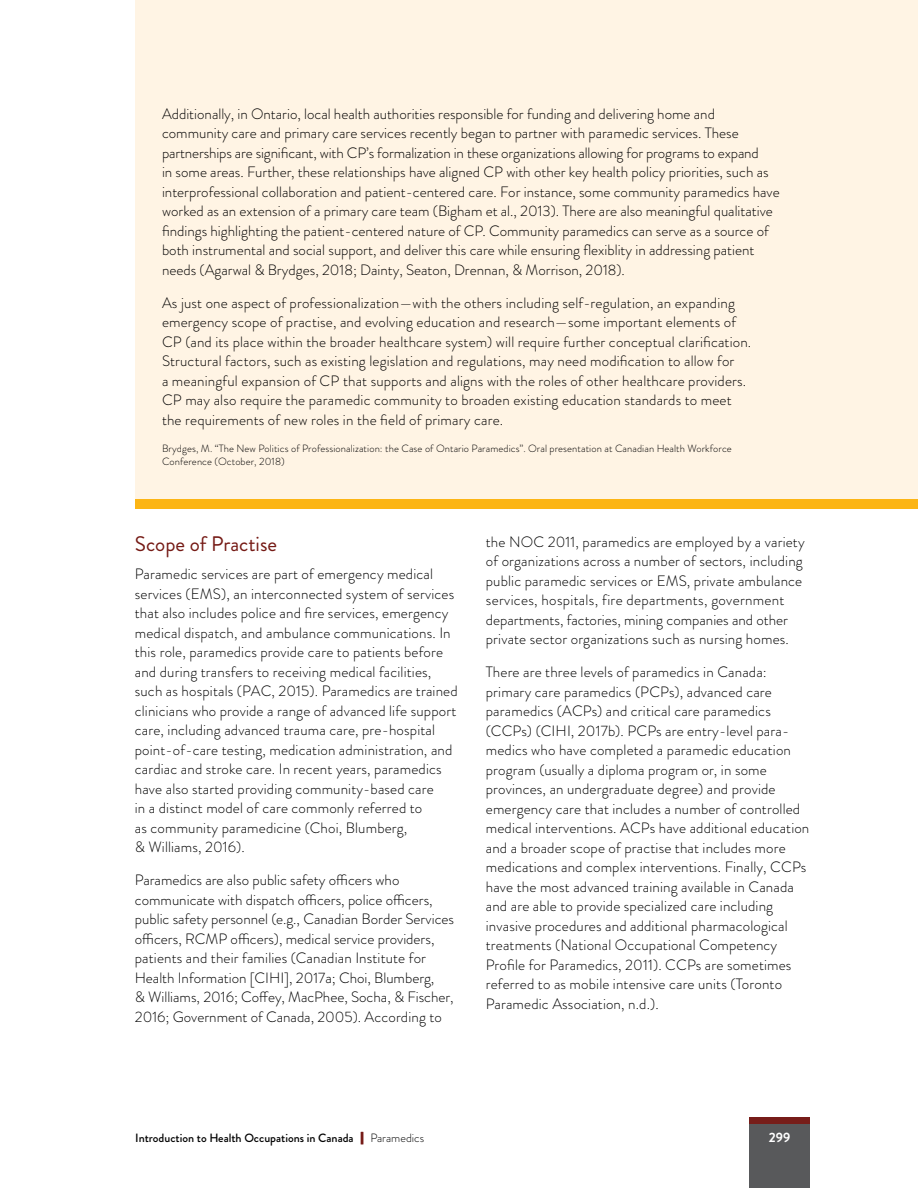
<style>
.page{position:relative;width:918px;height:1188px;background:#fff}
.page>*{position:absolute;margin:0;border:0;box-sizing:border-box;transform-origin:0 0}
.t1{font:21px "Brandon Grotesque";color:#751a15}
.t2{font:300 15px/19.5px "Brandon Grotesque";letter-spacing:.01em;color:#000}
.t3{font:700 13.5px "Brandon Grotesque";color:#fff}
.t4{font:500 12px "Brandon Grotesque";color:#000}
.t5{font:300 10.5px/13.5px "Brandon Grotesque";letter-spacing:.01em;color:#000}
.s1{color:#771d19}
.s2{font-weight:300}
</style>
<div class="page">
<div style="left:749px;top:1117px;width:61px;height:7px;background:#771d19"></div>
<div style="left:135px;top:0;width:783px;height:500px;background:#fff4e4"></div>
<div style="left:135px;top:500px;width:783px;height:9px;background:#fcb515"></div>
<div style="left:749px;top:1124px;width:61px;height:64px;background:#58595b"></div>
<p class="t2" style="left:162px;top:104px;width:619px">Additionally, in Ontario, local health authorities responsible for funding and delivering home and community care and primary care services recently began to partner with paramedic services. These partnerships are significant, with CP’s formalization in these organizations allowing for programs to expand<br>in some areas. Further, these relationships have aligned CP with other key health policy priorities, such as interprofessional collaboration and patient-centered care. For instance, some community paramedics have worked as an extension of a primary care team (Bigham et al., 2013). There are also meaningful qualitative findings highlighting the patient-centered nature of CP. Community paramedics can serve as a source of both instrumental and social support, and deliver this care while ensuring flexiblity in addressing patient needs (Agarwal &amp; Brydges, 2018; Dainty, Seaton, Drennan, &amp; Morrison, 2018).</p>
<p class="t2" style="left:162px;top:293px;width:591px">As just one aspect of professionalization—with the others including self-regulation, an expanding emergency scope of practise, and evolving education and research—some important elements of<br>CP (and its place within the broader healthcare system) will require further conceptual clarification.</p>
<p class="t2" style="left:162px;top:351px;width:586px">Structural factors, such as existing legislation and regulations, may need modification to allow for<br>a meaningful expansion of CP that supports and aligns with the roles of other healthcare providers.</p>
<p class="t2" style="left:162px;top:390px;width:571px">CP may also require the paramedic community to broaden existing education standards to meet the requirements of new roles in the field of primary care.</p>
<p class="t5" style="left:162px;top:441px;width:571px">Brydges, M. “The New Politics of Professionalization: the Case of Ontario Paramedics”. Oral presentation at Canadian Health Workforce<br>Conference (October, 2018)</p>
<h3 class="t1" style="left:135px;top:529px;width:144px">Scope of Practise</h3>
<p class="t2" style="left:135px;top:564px;width:324px">Paramedic services are part of emergency medical services (EMS), an interconnected system of services that also includes police and fire services, emergency medical dispatch, and ambulance communications. In this role, paramedics provide care to patients before and during transfers to receiving medical facilities, such as hospitals (PAC, 2015). Paramedics are trained clinicians who provide a range of advanced life support care, including advanced trauma care, pre-hospital point-of-care testing, medication administration, and cardiac and stroke care. In recent years, paramedics have also started providing community-based care<br>in a distinct model of care commonly referred to<br>as community paramedicine (Choi, Blumberg,<br>&amp; Williams, 2016).</p>
<p class="t2" style="left:135px;top:870px;width:321px">Paramedics are also public safety officers who communicate with dispatch officers, police officers, public safety personnel (e.g., Canadian Border Services officers, RCMP officers), medical service providers, patients and their families (Canadian Institute for Health Information [CIHI], 2017a; Choi, Blumberg,<br>&amp; Williams, 2016; Coffey, MacPhee, Socha, &amp; Fischer, 2016; Government of Canada, 2005). According to</p>
<p class="t2" style="left:486px;top:532px;width:320px">the NOC 2011, paramedics are employed by a variety of organizations across a number of sectors, including public paramedic services or EMS, private ambulance services, hospitals, fire departments, government departments, factories, mining companies and other private sector organizations such as nursing homes.</p>
<p class="t2" style="left:486px;top:662px;width:325px">There are three levels of paramedics in Canada: primary care paramedics (PCPs), advanced care paramedics (ACPs) and critical care paramedics (CCPs) (CIHI, 2017b). PCPs are entry-level para&shy;medics who have completed a paramedic education program (usually a diploma program or, in some provinces, an undergraduate degree) and provide emergency care that includes a number of controlled medical interventions. ACPs have additional education and a broader scope of practise that includes more medications and complex interventions. Finally, CCPs have the most advanced training available in Canada and are able to provide specialized care including invasive procedures and additional pharmacological treatments (National Occupational Competency Profile for Paramedics, 2011). CCPs are sometimes referred to as mobile intensive care units (Toronto Paramedic Association, n.d.).</p>
<p class="t4" style="left:135px;top:1130px;width:290px">Introduction to Health Occupations in Canada <span class="s1">|</span><span class="s2">Paramedics</span></p>
<p class="t3" style="left:769px;top:1128px;width:23px">299</p>
</div>
